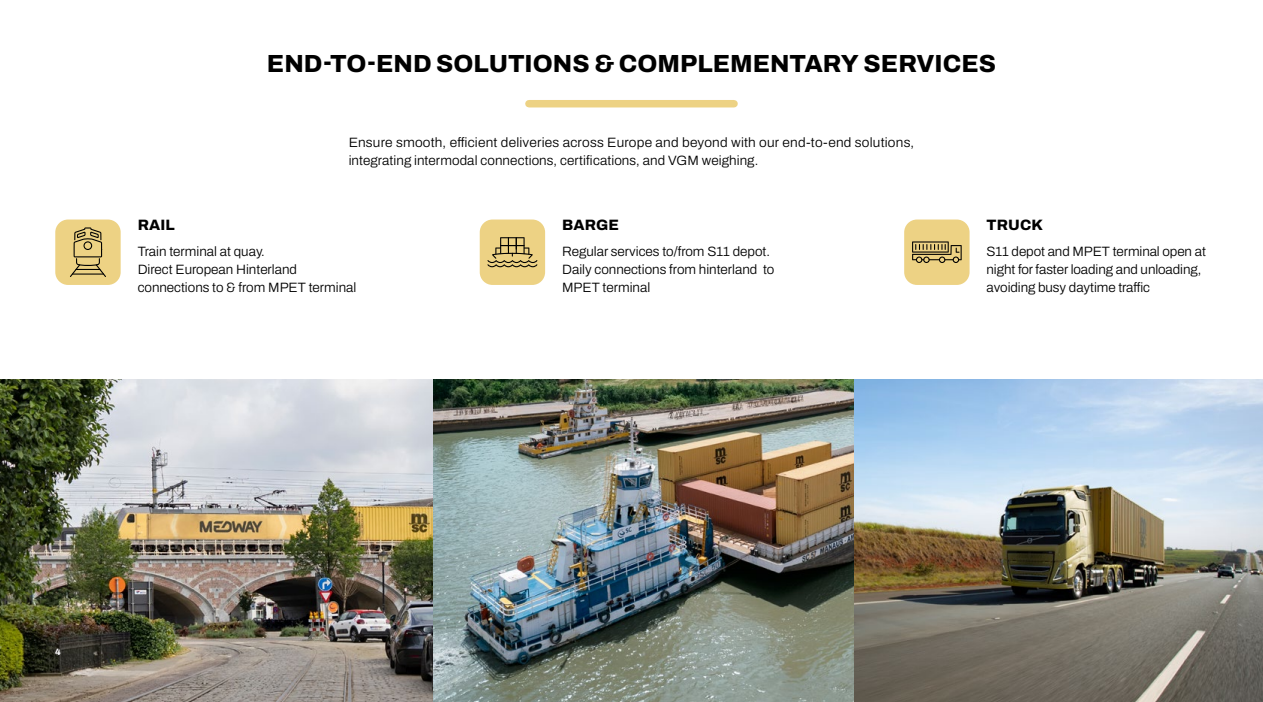
<style>
.page{position:relative;width:1263px;height:702px;background:#fff}
.page>*{position:absolute;margin:0;border:0;box-sizing:border-box;transform-origin:0 0}
.t1{font:800 24.75px "Archivo";color:#000}
.t2{font:800 15px "Archivo";letter-spacing:.01em;color:#000}
.t3{font:300 13.5px/18px "Archivo";color:#000}
.t4{font:800 9px "Archivo";color:#fff}
</style>
<div class="page">
<div style="left:529px;top:100px;width:205px;height:7px;background:#edd284"></div>
<img style="left:0;top:379px;width:434px;height:323px">
<img style="left:434px;top:379px;width:421px;height:323px">
<img style="left:855px;top:379px;width:408px;height:323px">
<div style="left:480px;top:219px;width:65px;height:66px;background:#edd284;border-radius:13px"></div>
<svg style="left:487px;top:237px;width:50px;height:30px"></svg>
<div style="left:55px;top:219px;width:66px;height:66px;background:#edd284;border-radius:13px"></div>
<svg style="left:70px;top:227px;width:36px;height:50px"></svg>
<hr style="left:72px;top:273px;width:32px;height:1px;background:#000">
<div style="left:904px;top:219px;width:65px;height:66px;background:#edd284;border-radius:13px"></div>
<svg style="left:912px;top:241px;width:50px;height:22px"></svg>
<h1 class="t1" style="left:267px;top:45px;width:730px">END-TO-END SOLUTIONS &amp; COMPLEMENTARY SERVICES</h1>
<p class="t3" style="left:349px;top:133px;width:567px">Ensure smooth, efficient deliveries across Europe and beyond with our end-to-end solutions, integrating intermodal connections, certifications, and VGM weighing.</p>
<p class="t2" style="left:138px;top:213px;width:39px">RAIL</p>
<p class="t3" style="left:138px;top:243px;width:220px">Train terminal at quay.<br>Direct European Hinterland connections to &amp; from MPET terminal</p>
<p class="t2" style="left:562px;top:213px;width:58px">BARGE</p>
<p class="t3" style="left:562px;top:243px;width:214px">Regular services to/from S11 depot.<br>Daily connections from hinterland to<br>MPET terminal</p>
<p class="t2" style="left:986px;top:213px;width:58px">TRUCK</p>
<p class="t3" style="left:986px;top:243px;width:221px">S11 depot and MPET terminal open at night for faster loading and unloading, avoiding busy daytime traffic</p>
<p class="t4" style="left:55px;top:644px;width:7px">4</p>
</div>
